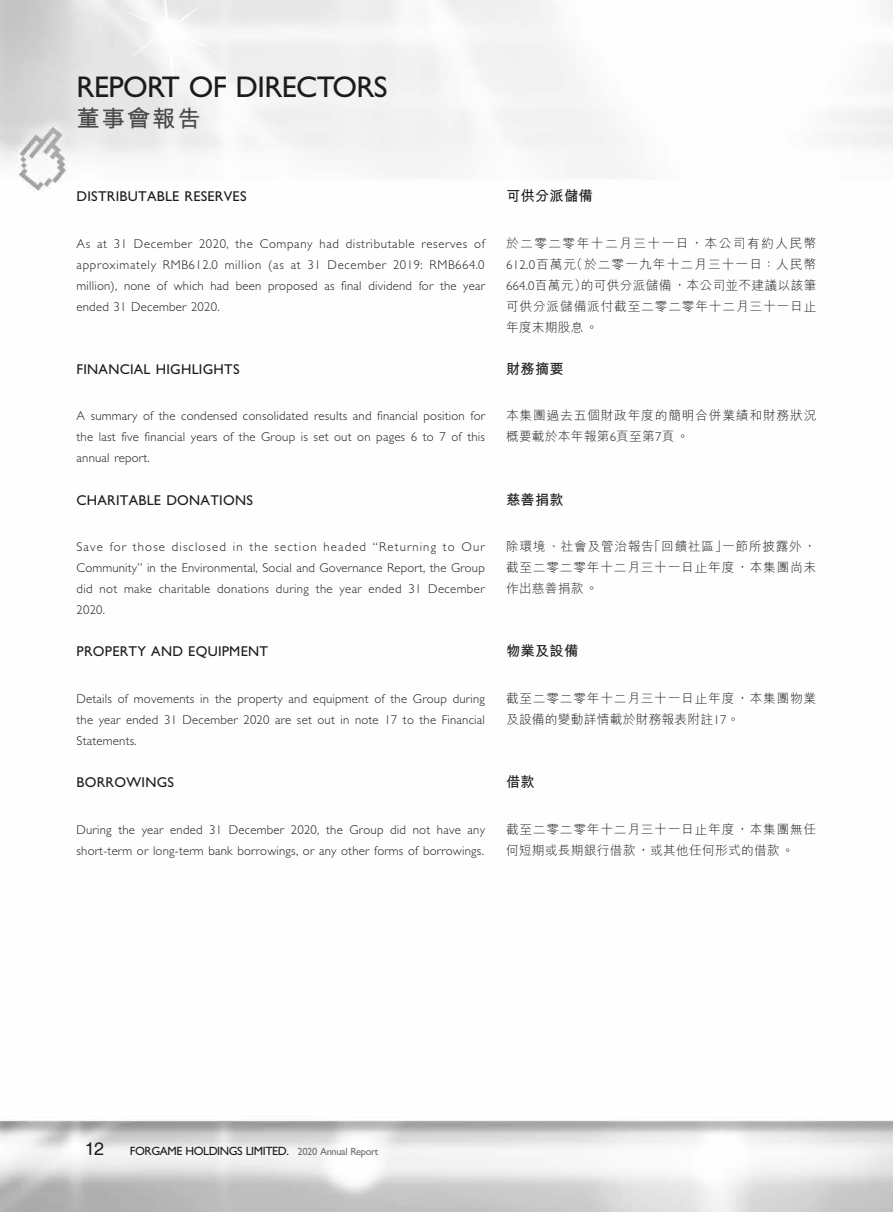
<style>
.page{position:relative;width:893px;height:1212px;background:#fff}
.page>*{position:absolute;margin:0;border:0;box-sizing:border-box;transform-origin:0 0}
.t1{font:30px "Gill Sans Std";letter-spacing:-.02em;color:#1c1c1b}
.t2{font:700 23.25px "M Hei HK";letter-spacing:.085em;color:#4a4a49}
.t3{font:18px "Helvetica";color:#1c1c1b}
.t4{font:14.25px "Gill Sans Std";letter-spacing:.015em;color:#1c1c1b}
.t5{font:700 14.25px "M Hei HK";letter-spacing:.015em;color:#1c1c1b}
.t6{font:300 12.75px/21px "Gill Sans Std";letter-spacing:.015em;color:#1c1c1b;text-align:justify}
.t7{font:300 12.75px/21px "M Hei HK";letter-spacing:.055em;color:#1c1c1b}
.t8{font:12px "Gill Sans Std";letter-spacing:-.035em;color:#1c1c1b}
.s1{font-family:"Gill Sans Std"}
.s2{font-size:10.5px;color:#6f6f6f}
</style>
<div class="page">
<img style="left:0;top:0;width:893px;height:1212px">
<h1 class="t1" style="left:77px;top:70px;width:313px">REPORT OF DIRECTORS</h1>
<h2 class="t2" style="left:77px;top:102px;width:126px">董事會報告</h2>
<p class="t4" style="left:77px;top:188px;width:171px">DISTRIBUTABLE RESERVES</p>
<p class="t6" style="left:77px;top:233px;width:410px">As at 31 December 2020, the Company had distributable reserves of approximately RMB612.0 million (as at 31 December 2019: RMB664.0 million), none of which had been proposed as final dividend for the year ended 31 December 2020.</p>
<p class="t4" style="left:77px;top:361px;width:164px">FINANCIAL HIGHLIGHTS</p>
<p class="t6" style="left:77px;top:406px;width:410px">A summary of the condensed consolidated results and financial position for the last five financial years of the Group is set out on pages 6 to 7 of this annual report.</p>
<p class="t4" style="left:77px;top:492px;width:178px">CHARITABLE DONATIONS</p>
<p class="t6" style="left:77px;top:536px;width:410px">Save for those disclosed in the section headed “Returning to Our Community” in the Environmental, Social and Governance Report, the Group did not make charitable donations during the year ended 31 December 2020.</p>
<p class="t4" style="left:77px;top:643px;width:193px">PROPERTY AND EQUIPMENT</p>
<p class="t6" style="left:77px;top:688px;width:410px">Details of movements in the property and equipment of the Group during the year ended 31 December 2020 are set out in note 17 to the Financial Statements.</p>
<p class="t4" style="left:77px;top:774px;width:99px">BORROWINGS</p>
<p class="t6" style="left:77px;top:819px;width:410px">During the year ended 31 December 2020, the Group did not have any short-term or long-term bank borrowings, or any other forms of borrowings.</p>
<p class="t5" style="left:506px;top:185px;width:88px">可供分派儲備</p>
<p class="t7" style="left:506px;top:232px;width:312px;text-align:justify">於二零二零年十二月三十一日，本公司有約人民幣<span class="s1">612.0</span>百萬元（於二零一九年十二月三十一日：人民幣<span class="s1">664.0</span>百萬元）的可供分派儲備，本公司並不建議以該筆可供分派儲備派付截至二零二零年十二月三十一日止年度末期股息。</p>
<p class="t5" style="left:506px;top:358px;width:59px">財務摘要</p>
<p class="t7" style="left:506px;top:405px;width:312px">本集團過去五個財政年度的簡明合併業績和財務狀況概要載於本年報第<span class="s1">6</span>頁至第<span class="s1">7</span>頁。</p>
<p class="t5" style="left:506px;top:489px;width:59px">慈善捐款</p>
<p class="t7" style="left:506px;top:535px;width:312px;text-align:justify">除環境、社會及管治報告「回饋社區」一節所披露外，截至二零二零年十二月三十一日止年度，本集團尚未作出慈善捐款。</p>
<p class="t5" style="left:506px;top:641px;width:74px">物業及設備</p>
<p class="t7" style="left:506px;top:687px;width:312px">截至二零二零年十二月三十一日止年度，本集團物業及設備的變動詳情載於財務報表附註<span class="s1">17</span>。</p>
<p class="t5" style="left:506px;top:772px;width:30px">借款</p>
<p class="t7" style="left:506px;top:818px;width:312px">截至二零二零年十二月三十一日止年度，本集團無任何短期或長期銀行借款，或其他任何形式的借款。</p>
<h3 class="t3" style="left:85px;top:1138px;width:21px">12</h3>
<p class="t8" style="left:130px;top:1144px;width:250px">FORGAME HOLDINGS LIMITED. <span class="s2">2020 Annual Report</span></p>
</div>
